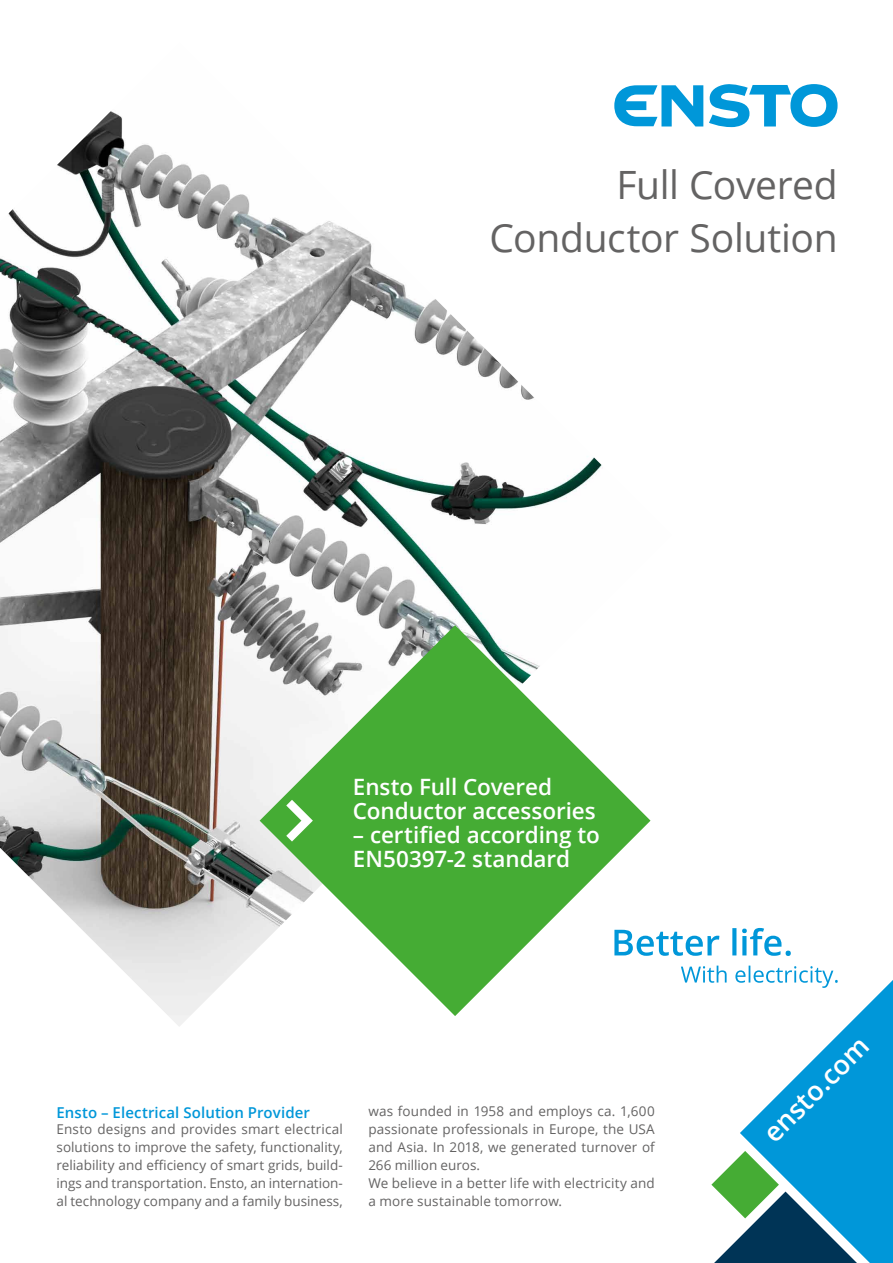
<style>
.page{position:relative;width:893px;height:1263px;background:#fff}
.page>*{position:absolute;margin:0;border:0;box-sizing:border-box;transform-origin:0 0}
.t1{font:39px/53.6px "Open Sans";letter-spacing:-.01em;color:#646363;text-align:right}
.t2{font:600 27px "Open Sans";color:#fff}
.t3{font:600 22.5px/24px "Open Sans";letter-spacing:-.005em;color:#fff}
.t4{font:600 15px "Open Sans";letter-spacing:.005em;color:#0097d9}
.t5{font:13.5px/18px "Open Sans";letter-spacing:.01em;color:#646363;text-align:justify}
</style>
<div class="page">
<svg style="left:740px;top:980px;width:153px;height:283px;fill:#0097d9"></svg>
<svg style="left:711px;top:1151px;width:150px;height:112px"></svg>
<svg style="left:671px;top:85px;width:32px;height:41px"></svg>
<svg style="left:709px;top:84px;width:129px;height:43px"></svg>
<img style="left:0;top:85px;width:671px;height:941px">
<svg style="left:681px;top:965px;width:157px;height:23px"></svg>
<svg style="left:650px;top:928px;width:141px;height:28px"></svg>
<svg style="left:260px;top:625px;width:390px;height:391px"></svg>
<svg style="left:286px;top:800px;width:27px;height:41px"></svg>
<h1 class="t1" style="left:489px;top:157px;width:350px">Full Covered<br>Conductor Solution</h1>
<h3 class="t3" style="left:353px;top:774px;width:244px">Ensto Full Covered<br>Conductor accessories</h3>
<h3 class="t3" style="left:353px;top:822px;width:248px">– certified according to<br>EN50397-2 standard</h3>
<p class="t4" style="left:57px;top:1102px;width:255px">Ensto – Electrical Solution Provider</p>
<p class="t5" style="left:57px;top:1120px;width:288px">Ensto designs and provides smart electrical solutions to improve the safety, functionality, reliability and efficiency of smart grids, build&shy;ings and transportation. Ensto, an internation&shy;al technology company and a family business,</p>
<p class="t5" style="left:368px;top:1102px;width:288px;text-align:left">was founded in 1958 and employs ca. 1,600 passionate professionals in Europe, the USA and Asia. In 2018, we generated turnover of 266 million euros.<br>We believe in a better life with electricity and a more sustainable tomorrow.</p>
<h2 class="t2" style="left:755px;top:1124px;width:138px;rotate:-45deg">ensto.com</h2>
</div>
